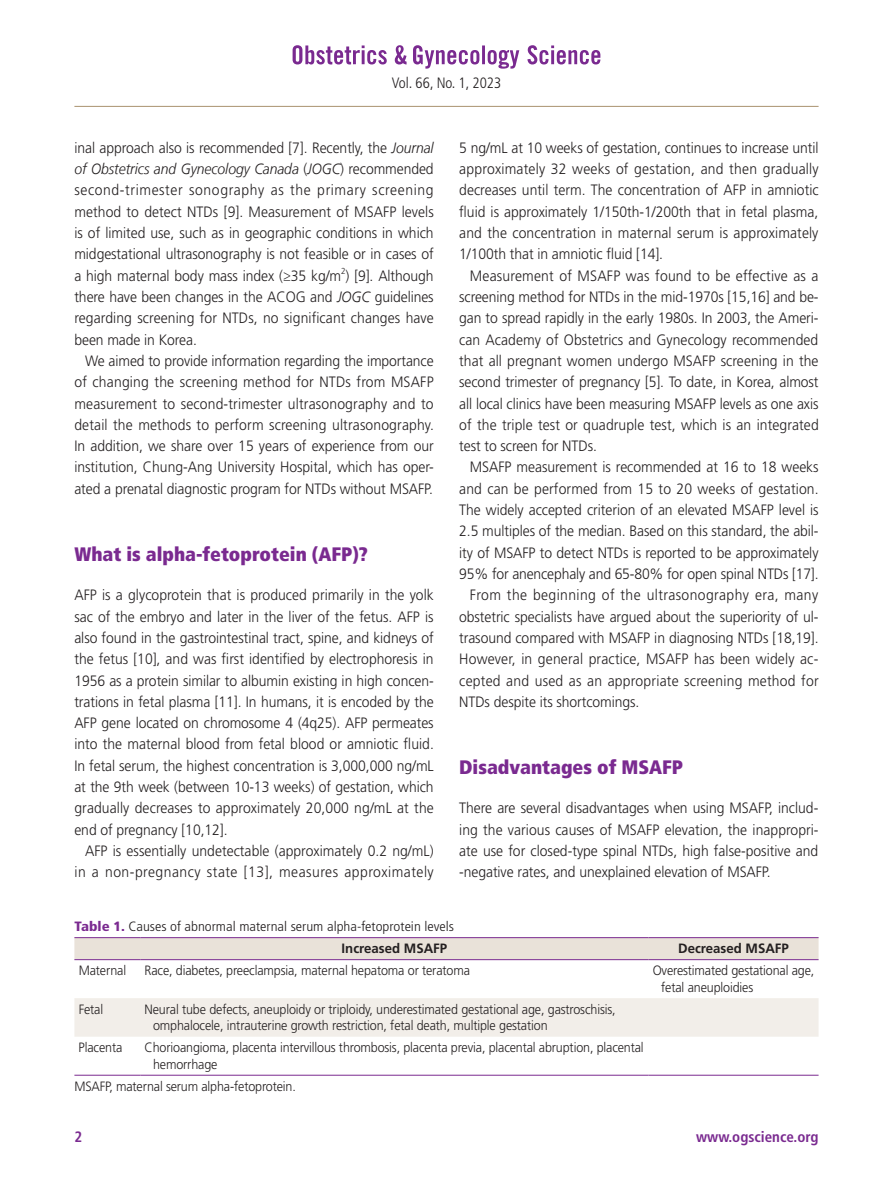
<style>
.page{position:relative;width:893px;height:1191px;background:#fff}
.page>*{position:absolute;margin:0;border:0;box-sizing:border-box;transform-origin:0 0}
.t1{font:900 condensed 19.5px "Frutiger LT Std";color:#7a2a90}
.t2{font:300 15px/21.3px "Frutiger LT Std";letter-spacing:-.005em;color:#231f20;text-align:justify;scale:.93 1}
.t3{font:300 15px "Frutiger LT Std";letter-spacing:.015em;color:#231f20;scale:.93 1}
.t4{font:italic 300 15px "Frutiger LT";letter-spacing:-.005em;color:#231f20;scale:.93 1}
.t5{font:300 15px "Frutiger LT Std";letter-spacing:.03em;color:#231f20;scale:.93 1}
.t6{font:700 condensed 15px "Frutiger LT Std";color:#7a2a90}
.t7{font:300 condensed 15px "Frutiger LT Std";color:#231f20}
.t8{font:300 13.5px/16.5px "Frutiger LT Std";letter-spacing:-.01em;color:#231f20;scale:.93 1}
.t9{font:300 condensed 13.5px/22.4px "Frutiger LT Std";color:#231f20;scale:1.1 1}
.t10{font:700 13.5px "Frutiger LT Std";color:#231f20}
.t11{font:300 8.7px "Frutiger LT Std";color:#231f20;scale:.93 1}
.s1{font-family:"Frutiger LT";font-style:italic}
.s2{font-family:"Frutiger LT Std";font-style:normal}
.s3{font-weight:900;color:#7a2a90}
.s4{font-weight:700;font-stretch:normal}
</style>
<div class="page">
<hr style="left:74px;top:106px;width:745px;height:1px;background:#af9877">
<svg style="left:527px;top:45px;width:73px;height:19px"></svg>
<svg style="left:413px;top:45px;width:106px;height:24px"></svg>
<svg style="left:293px;top:45px;width:114px;height:19px"></svg>
<div style="left:74px;top:938px;width:745px;height:21px;background:#e9e2d9"></div>
<div style="left:74px;top:998px;width:745px;height:38px;background:#f2eee9"></div>
<hr style="left:648px;top:937px;width:171px;height:1px;background:#7a2a90">
<hr style="left:648px;top:959px;width:171px;height:1px;background:#7a2a90">
<hr style="left:74px;top:1075px;width:66px;height:1px;background:#7a2a90">
<hr style="left:140px;top:1075px;width:508px;height:1px;background:#7a2a90">
<hr style="left:648px;top:1075px;width:171px;height:1px;background:#7a2a90">
<hr style="left:74px;top:937px;width:66px;height:1px;background:#7a2a90">
<hr style="left:140px;top:937px;width:508px;height:1px;background:#7a2a90">
<hr style="left:74px;top:959px;width:66px;height:1px;background:#7a2a90">
<hr style="left:140px;top:959px;width:508px;height:1px;background:#7a2a90">
<p class="t7" style="left:392px;top:74px;width:111px">Vol. 66, No. 1, 2023</p>
<p class="t2" style="left:74px;top:137px;width:388px">inal approach also is recommended [7]. Recently, the <span class="s1">Journal</span></p>
<p class="t4" style="left:74px;top:161px;width:388px">of Obstetrics and Gynecology Canada <span class="s2">(</span>JOGC<span class="s2">) recommended</span></p>
<p class="t2" style="left:74px;top:180px;width:388px">second-trimester sonography as the primary screening method to detect NTDs [9]. Measurement of MSAFP levels is of limited use, such as in geographic conditions in which midgestational ultrasonography is not feasible or in cases of a high maternal body mass index (≥35 kg/m ) [9]. Although</p>
<p class="t11" style="left:341px;top:266px;width:6px">2</p>
<p class="t2" style="left:74px;top:286px;width:388px">there have been changes in the ACOG and <span class="s1">JOGC</span> guidelines regarding screening for NTDs, no significant changes have been made in Korea.</p>
<p class="t2" style="left:74px;top:350px;width:388px;text-indent:11px">We aimed to provide information regarding the importance of changing the screening method for NTDs from MSAFP measurement to second-trimester ultrasonography and to detail the methods to perform screening ultrasonography.<br>In addition, we share over 15 years of experience from our institution, Chung-Ang University Hospital, which has oper&shy;ated a prenatal diagnostic program for NTDs without MSAFP.</p>
<h1 class="t1" style="left:74px;top:542px;width:295px">What is alpha-fetoprotein (AFP)?</h1>
<p class="t2" style="left:74px;top:584px;width:388px">AFP is a glycoprotein that is produced primarily in the yolk sac of the embryo and later in the liver of the fetus. AFP is also found in the gastrointestinal tract, spine, and kidneys of the fetus [10], and was first identified by electrophoresis in 1956 as a protein similar to albumin existing in high concen&shy;trations in fetal plasma [11]. In humans, it is encoded by the AFP gene located on chromosome 4 (4q25). AFP permeates into the maternal blood from fetal blood or amniotic fluid.<br>In fetal serum, the highest concentration is 3,000,000 ng/mL at the 9th week (between 10-13 weeks) of gestation, which gradually decreases to approximately 20,000 ng/mL at the end of pregnancy [10,12].</p>
<p class="t2" style="left:74px;top:840px;width:388px;text-align:right">AFP is essentially undetectable (approximately 0.2 ng/mL) in a non-pregnancy state [13], measures approximately</p>
<p class="t2" style="left:459px;top:137px;width:388px">5 ng/mL at 10 weeks of gestation, continues to increase until approximately 32 weeks of gestation, and then gradually decreases until term. The concentration of AFP in amniotic fluid is approximately 1/150th-1/200th that in fetal plasma, and the concentration in maternal serum is approximately 1/100th that in amniotic fluid [14].</p>
<p class="t2" style="left:459px;top:265px;width:388px;text-indent:11px">Measurement of MSAFP was found to be effective as a screening method for NTDs in the mid-1970s [15,16] and be&shy;gan to spread rapidly in the early 1980s. In 2003, the Ameri&shy;can Academy of Obstetrics and Gynecology recommended that all pregnant women undergo MSAFP screening in the second trimester of pregnancy [5]. To date, in Korea, almost all local clinics have been measuring MSAFP levels as one axis of the triple test or quadruple test, which is an integrated test to screen for NTDs.</p>
<p class="t2" style="left:470px;top:457px;width:377px">MSAFP measurement is recommended at 16 to 18 weeks</p>
<p class="t2" style="left:459px;top:478px;width:388px">and can be performed from 15 to 20 weeks of gestation.</p>
<p class="t2" style="left:459px;top:499px;width:388px">The widely accepted criterion of an elevated MSAFP level is</p>
<p class="t2" style="left:459px;top:521px;width:388px">2.5 multiples of the median. Based on this standard, the abil-</p>
<p class="t2" style="left:459px;top:542px;width:388px">ity of MSAFP to detect NTDs is reported to be approximately</p>
<p class="t2" style="left:459px;top:563px;width:388px">95% for anencephaly and 65-80% for open spinal NTDs [17].</p>
<p class="t5" style="left:470px;top:586px;width:376px">From the beginning of the ultrasonography era, many</p>
<p class="t2" style="left:459px;top:606px;width:388px">obstetric specialists have argued about the superiority of ul-</p>
<p class="t2" style="left:459px;top:627px;width:388px">trasound compared with MSAFP in diagnosing NTDs [18,19].</p>
<p class="t3" style="left:459px;top:650px;width:388px">However, in general practice, MSAFP has been widely ac-</p>
<p class="t3" style="left:459px;top:672px;width:388px">cepted and used as an appropriate screening method for</p>
<p class="t2" style="left:459px;top:691px;width:195px">NTDs despite its shortcomings.</p>
<h1 class="t1" style="left:459px;top:755px;width:225px">Disadvantages of MSAFP</h1>
<p class="t2" style="left:459px;top:797px;width:388px">There are several disadvantages when using MSAFP, includ&shy;ing the various causes of MSAFP elevation, the inappropri&shy;ate use for closed-type spinal NTDs, high false-positive and -negative rates, and unexplained elevation of MSAFP.</p>
<p class="t9" style="left:342px;top:915px;width:104px;text-indent:-267px"><span class="s3">Table 1.</span> Causes of abnormal maternal serum alpha-fetoprotein levels<br><span class="s4">Increased MSAFP</span></p>
<p class="t10" style="left:678px;top:940px;width:112px">Decreased MSAFP</p>
<p class="t8" style="left:79px;top:962px;width:53px">Maternal</p>
<p class="t8" style="left:145px;top:962px;width:351px">Race, diabetes, preeclampsia, maternal hepatoma or teratoma</p>
<p class="t8" style="left:661px;top:962px;width:166px;text-indent:-8px">Overestimated gestational age, fetal aneuploidies</p>
<p class="t8" style="left:79px;top:1001px;width:28px">Fetal</p>
<p class="t8" style="left:153px;top:1001px;width:499px;text-indent:-8px">Neural tube defects, aneuploidy or triploidy, underestimated gestational age, gastroschisis, omphalocele, intrauterine growth restriction, fetal death, multiple gestation</p>
<p class="t8" style="left:79px;top:1039px;width:49px">Placenta</p>
<p class="t8" style="left:153px;top:1039px;width:529px;text-indent:-8px">Chorioangioma, placenta intervillous thrombosis, placenta previa, placental abruption, placental hemorrhage</p>
<p class="t8" style="left:74px;top:1078px;width:240px">MSAFP, maternal serum alpha-fetoprotein.</p>
<p class="t6" style="left:74px;top:1128px;width:9px">2</p>
<p class="t6" style="left:696px;top:1128px;width:124px">www.ogscience.org</p>
</div>
